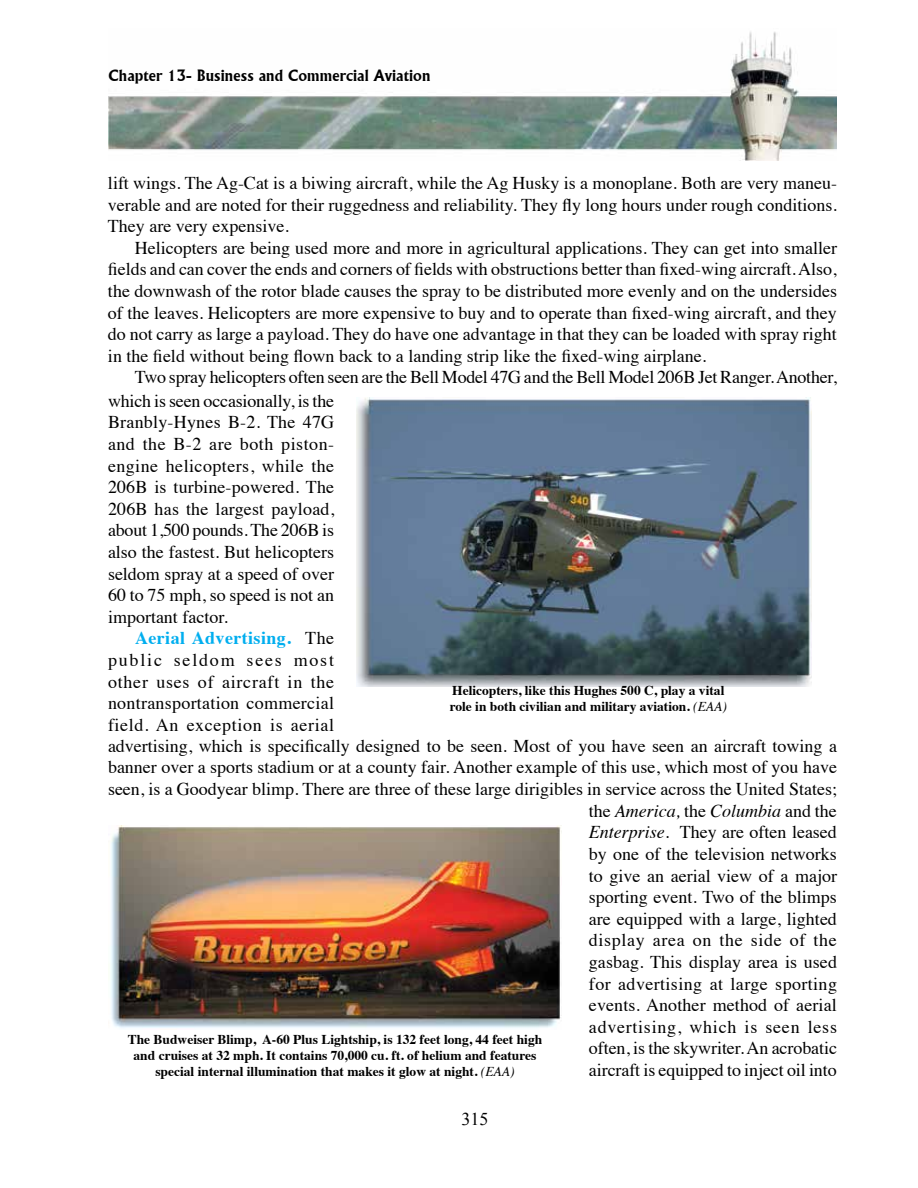
<style>
.page{position:relative;width:918px;height:1188px;background:#fff}
.page>*{position:absolute;margin:0;border:0;box-sizing:border-box;transform-origin:0 0}
.t1{font:18px/21.6px "Times";color:#000;text-align:justify}
.t2{font:18px "Times New Roman";color:#000}
.t3{font:15px "Flareserif 821 BT Bold";color:#000}
.t4{font:700 13.5px/16.2px "Times";color:#000}
.s1{font-weight:700;color:#00aeef}
.s2{font-weight:400;font-style:italic}
.s3{font-style:italic}
</style>
<div class="page">
<img style="left:108px;top:31px;width:729px;height:130px">
<img style="left:356px;top:397px;width:455px;height:289px">
<img style="left:111px;top:825px;width:451px;height:204px">
<p class="t3" style="left:108px;top:66px;width:324px">Chapter 13- Business and Commercial Aviation</p>
<p class="t1" style="left:108px;top:171px;width:731px">lift wings. The Ag-Cat is a biwing aircraft, while the Ag Husky is a monoplane. Both are very maneu&shy;verable and are noted for their ruggedness and reliability. They fly long hours under rough conditions.<br>They are very expensive.</p>
<p class="t1" style="left:108px;top:235px;width:731px;text-indent:27px">Helicopters are being used more and more in agricultural applications. They can get into smaller fields and can cover the ends and corners of fields with obstructions better than fixed-wing aircraft. Also, the downwash of the rotor blade causes the spray to be distributed more evenly and on the undersides of the leaves. Helicopters are more expensive to buy and to operate than fixed-wing aircraft, and they do not carry as large a payload. They do have one advantage in that they can be loaded with spray right in the field without being flown back to a landing strip like the fixed-wing airplane.</p>
<p class="t1" style="left:108px;top:364px;width:731px;line-height:23.2px;text-indent:27px">Two spray helicopters often seen are the Bell Model 47G and the Bell Model 206B Jet Ranger. Another, which is seen occasionally, is the</p>
<p class="t1" style="left:108px;top:410px;width:228px">Branbly-Hynes B-2. The 47G and the B-2 are both piston&shy;engine helicopters, while the 206B is turbine-powered. The 206B has the largest payload, about 1,500 pounds. The 206B is also the fastest. But helicopters seldom spray at a speed of over 60 to 75 mph, so speed is not an important factor.</p>
<p class="t1" style="left:108px;top:626px;width:731px;text-align:left;text-indent:27px"><span class="s1">Aerial Advertising.</span> The<br>public seldom sees most<br>other uses of aircraft in the<br>nontransportation commercial<br>field. An exception is aerial<br>advertising, which is specifically designed to be seen. Most of you have seen an aircraft towing a banner over a sports stadium or at a county fair. Another example of this use, which most of you have seen, is a Goodyear blimp. There are three of these large dirigibles in service across the United States;</p>
<p class="t4" style="left:450px;top:681px;width:279px">Helicopters, like this Hughes 500 C, play a vital role in both civilian and military aviation. <span class="s2">(EAA)</span></p>
<p class="t4" style="left:128px;top:1030px;width:416px;text-align:center">The Budweiser Blimp, A-60 Plus Lightship, is 132 feet long, 44 feet high and cruises at 32 mph. It contains 70,000 cu. ft. of helium and features special internal illumination that makes it glow at night. <span class="s2">(EAA)</span></p>
<p class="t2" style="left:461px;top:1107px;width:28px">315</p>
<p class="t1" style="left:589px;top:798px;width:250px">the <span class="s3">America,</span> the <span class="s3">Columbia</span> and the <span class="s3">Enterprise.</span> They are often leased by one of the television networks to give an aerial view of a major sporting event. Two of the blimps are equipped with a large, lighted display area on the side of the gasbag. This display area is used for advertising at large sporting events. Another method of aerial advertising, which is seen less often, is the skywriter. An acrobatic aircraft is equipped to inject oil into</p>
</div>
